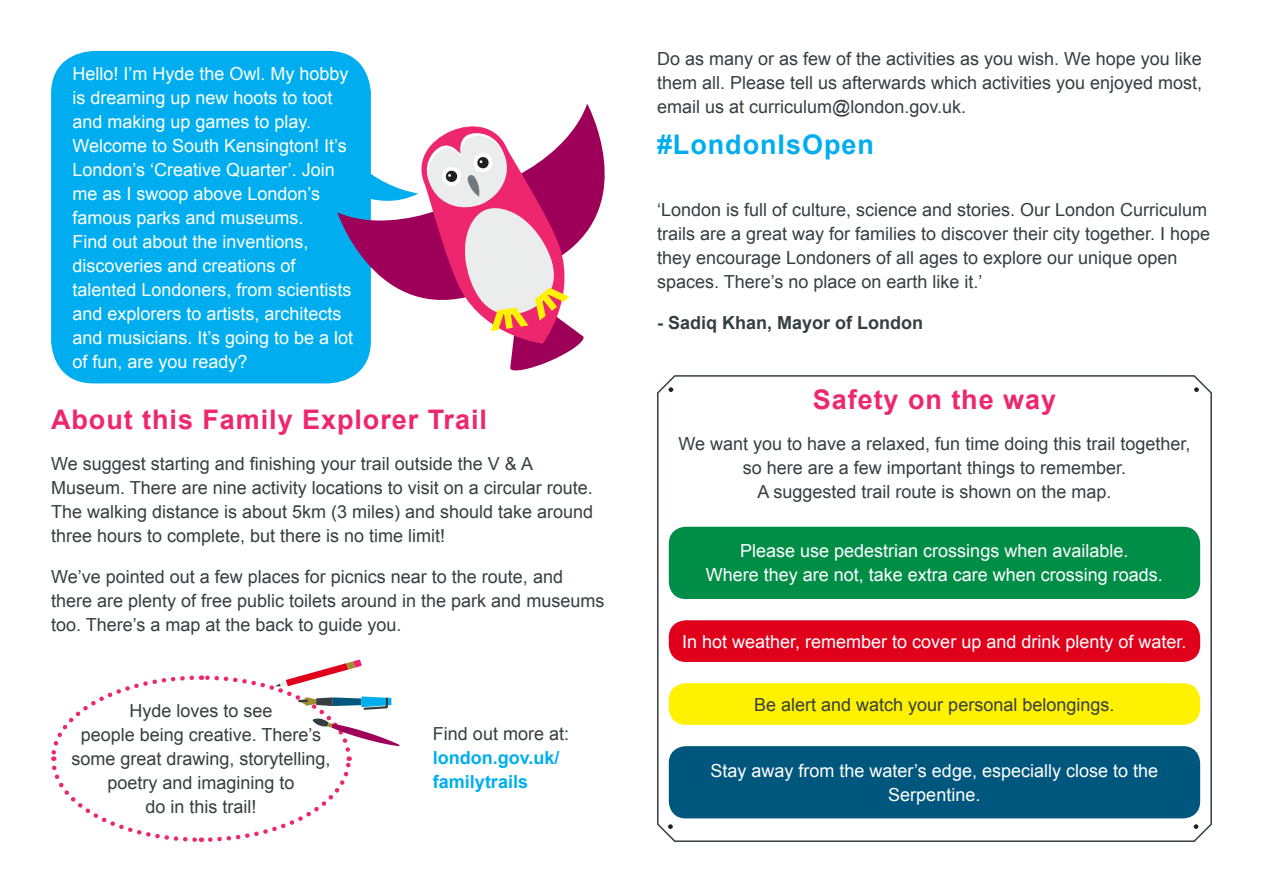
<style>
.page{position:relative;width:1263px;height:893px;background:#fff}
.page>*{position:absolute;margin:0;border:0;box-sizing:border-box;transform-origin:0 0}
.t1{font:700 27px "Arial";letter-spacing:.035em;color:#ee266d}
.body_text{font:700 27px "Arial";letter-spacing:.035em;color:#00aeef}
.body_text-2{font:18px/24px "Arial";color:#363e42;text-align:center}
.body_text-3{font:18px/24px "Arial";color:#fff}
.speachbubble{font:18px/24px "Arial";color:#363e42}
.body_text-4{font:700 18px/24px "Arial";color:#00aeef}
.speachbubble-2{font:700 18px "Arial";color:#363e42}
.s1{font-weight:400;color:#363e42}
</style>
<div class="page">
<svg style="left:657px;top:375px;width:555px;height:467px"></svg>
<div style="left:669px;top:527px;width:531px;height:72px;background:#008d48;border-radius:17px"></div>
<div style="left:669px;top:683px;width:531px;height:42px;background:#fff200;border-radius:17px"></div>
<div style="left:669px;top:620px;width:531px;height:42px;background:#e0001b;border-radius:17px"></div>
<div style="left:669px;top:746px;width:531px;height:72px;background:#00577d;border-radius:17px"></div>
<svg style="left:668px;top:387px;width:5px;height:5px"></svg>
<svg style="left:1194px;top:387px;width:5px;height:5px"></svg>
<svg style="left:668px;top:824px;width:5px;height:5px"></svg>
<svg style="left:1194px;top:824px;width:4px;height:5px"></svg>
<div style="left:51px;top:51px;width:320px;height:332px;background:#00aeef;border-radius:43px"></div>
<svg style="left:337px;top:104px;width:268px;height:269px"></svg>
<svg style="left:51px;top:660px;width:349px;height:182px"></svg>
<p class="body_text-3" style="left:72px;top:61px;width:278px">Hello! I’m Hyde the Owl. My hobby is dreaming up new hoots to toot and making up games to play.<br>Welcome to South Kensington! It’s<br>London’s ‘Creative Quarter’. Join me as I swoop above London’s famous parks and museums.</p>
<p class="body_text-3" style="left:72px;top:229px;width:282px">Find out about the inventions, discoveries and creations of talented Londoners, from scientists and explorers to artists, architects and musicians. It’s going to be a lot of fun, are you ready?</p>
<p class="t1" style="left:51px;top:401px;width:437px">About this Family Explorer Trail</p>
<p class="body_text-2" style="left:51px;top:451px;width:544px;text-align:left">We suggest starting and finishing your trail outside the V &amp; A Museum. There are nine activity locations to visit on a circular route.<br>The walking distance is about 5km (3 miles) and should take around three hours to complete, but there is no time limit!</p>
<p class="body_text-2" style="left:51px;top:564px;width:555px;text-align:left">We’ve pointed out a few places for picnics near to the route, and there are plenty of free public toilets around in the park and museums too. There’s a map at the back to guide you.</p>
<p class="body_text-2" style="left:129px;top:699px;width:145px">Hyde loves to see</p>
<p class="body_text-2" style="left:81px;top:723px;width:242px">people being creative. There’s</p>
<p class="body_text-2" style="left:71px;top:747px;width:261px">some great drawing, storytelling, poetry and imagining to</p>
<p class="body_text-2" style="left:145px;top:795px;width:113px">do in this trail!</p>
<p class="body_text-4" style="left:433px;top:723px;width:138px"><span class="s1">Find out more at: </span>london.gov.uk/ familytrails</p>
<p class="body_text-2" style="left:657px;top:47px;width:547px;text-align:justify">Do as many or as few of the activities as you wish. We hope you like them all. Please tell us afterwards which activities you enjoyed most, email us at curriculum@london.gov.uk.</p>
<p class="body_text" style="left:657px;top:126px;width:218px">#LondonIsOpen</p>
<p class="speachbubble" style="left:657px;top:198px;width:555px">‘London is full of culture, science and stories. Our London Curriculum trails are a great way for families to discover their city together. I hope they encourage Londoners of all ages to explore our unique open spaces. There’s no place on earth like it.’</p>
<p class="speachbubble-2" style="left:657px;top:311px;width:268px">- Sadiq Khan, Mayor of London</p>
<p class="t1" style="left:813px;top:382px;width:245px">Safety on the way</p>
<p class="body_text-2" style="left:678px;top:432px;width:513px">We want you to have a relaxed, fun time doing this trail together, so here are a few important things to remember.</p>
<p class="body_text-2" style="left:757px;top:480px;width:356px">A suggested trail route is shown on the map.</p>
<p class="body_text-3" style="left:740px;top:539px;width:390px">Please use pedestrian crossings when available.</p>
<p class="body_text-3" style="left:706px;top:563px;width:459px">Where they are not, take extra care when crossing roads.</p>
<p class="body_text-3" style="left:682px;top:629px;width:506px">In hot weather, remember to cover up and drink plenty of water.</p>
<p class="body_text-2" style="left:754px;top:692px;width:362px">Be alert and watch your personal belongings.</p>
<p class="body_text-3" style="left:710px;top:759px;width:449px;text-align:center">Stay away from the water’s edge, especially close to the<br>Serpentine.</p>
</div>
